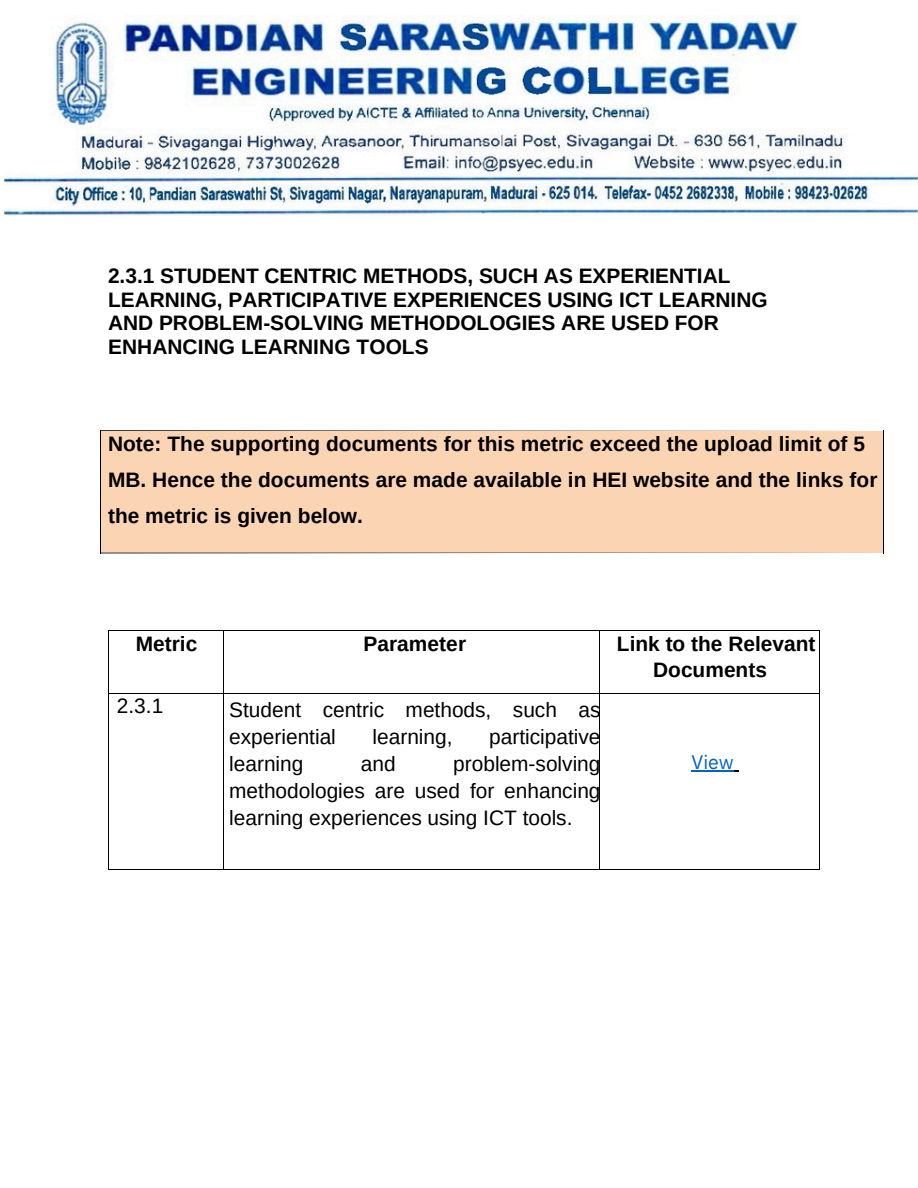
<style>
.page{position:relative;width:918px;height:1188px;background:#fff}
.page>*{position:absolute;margin:0;border:0;box-sizing:border-box;transform-origin:0 0}
.t1{font:700 20.85px/23.7px "Arimo";color:#000}
.t2{font:20.85px/27px "Arimo";color:#000}
.t3{font:19.5px "IBM Plex Sans";color:#0462c1}
</style>
<div class="page">
<div style="left:101px;top:431px;width:782px;height:41px;background:#fbd4b4"></div>
<svg style="left:100px;top:430px;width:784px;height:1px"></svg>
<hr style="left:100px;top:431px;width:1px;height:41px;background:#000">
<hr style="left:883px;top:431px;width:1px;height:41px;background:#000">
<div style="left:101px;top:472px;width:782px;height:40px;background:#fbd4b4"></div>
<hr style="left:100px;top:472px;width:1px;height:40px;background:#000">
<hr style="left:883px;top:472px;width:1px;height:40px;background:#000">
<div style="left:101px;top:512px;width:782px;height:41px;background:#fbd4b4"></div>
<svg style="left:100px;top:553px;width:784px;height:1px"></svg>
<hr style="left:100px;top:512px;width:1px;height:41px;background:#000">
<hr style="left:883px;top:512px;width:1px;height:41px;background:#000">
<hr style="left:109px;top:631px;width:114px;height:1px;background:#000">
<hr style="left:224px;top:631px;width:375px;height:1px;background:#000">
<hr style="left:600px;top:631px;width:219px;height:1px;background:#000">
<hr style="left:108px;top:631px;width:1px;height:63px;background:#000">
<hr style="left:223px;top:631px;width:1px;height:63px;background:#000">
<hr style="left:599px;top:631px;width:1px;height:63px;background:#000">
<hr style="left:819px;top:631px;width:1px;height:63px;background:#000">
<hr style="left:109px;top:694px;width:114px;height:1px;background:#000">
<hr style="left:224px;top:694px;width:375px;height:1px;background:#000">
<hr style="left:600px;top:694px;width:219px;height:1px;background:#000">
<hr style="left:108px;top:694px;width:1px;height:175px;background:#000">
<hr style="left:109px;top:869px;width:114px;height:1px;background:#000">
<hr style="left:223px;top:694px;width:1px;height:175px;background:#000">
<hr style="left:224px;top:869px;width:375px;height:1px;background:#000">
<hr style="left:599px;top:694px;width:1px;height:175px;background:#000">
<hr style="left:600px;top:869px;width:219px;height:1px;background:#000">
<hr style="left:819px;top:694px;width:1px;height:175px;background:#000">
<img style="left:4px;top:16px;width:914px;height:200px">
<hr style="left:691px;top:770px;width:43px;height:1px;background:#0462c1">
<p class="t1" style="left:108px;top:264px;width:661px">2.3.1 STUDENT CENTRIC METHODS, SUCH AS EXPERIENTIAL LEARNING, PARTICIPATIVE EXPERIENCES USING ICT LEARNING AND PROBLEM-SOLVING METHODOLOGIES ARE USED FOR ENHANCING LEARNING TOOLS</p>
<h2 class="t1" style="left:108px;top:426px;width:771px;line-height:36px">Note: The supporting documents for this metric exceed the upload limit of 5<br>MB. Hence the documents are made available in HEI website and the links for the metric is given below.</h2>
<p class="t1" style="left:136px;top:631px;width:63px">Metric</p>
<h2 class="t1" style="left:363px;top:631px;width:104px">Parameter</h2>
<h1 class="t2" style="left:117px;top:692px;width:48px">2.3.1</h1>
<p class="t2" style="left:229px;top:696px;width:373px">Student centric methods, such as experiential</p>
<p class="t2" style="left:373px;top:723px;width:82px">learning,</p>
<p class="t2" style="left:489px;top:723px;width:113px">participative</p>
<p class="t2" style="left:229px;top:750px;width:373px;text-align:justify;text-indent:224px">problem-solving methodologies are used for enhancing learning experiences using ICT tools.</p>
<p class="t2" style="left:229px;top:750px;width:76px">learning</p>
<p class="t2" style="left:361px;top:750px;width:36px">and</p>
<h2 class="t1" style="left:617px;top:631px;width:200px;line-height:25.8px;text-align:center">Link to the Relevant<br>Documents</h2>
<p class="t3" style="left:691px;top:749px;width:44px">View</p>
</div>
